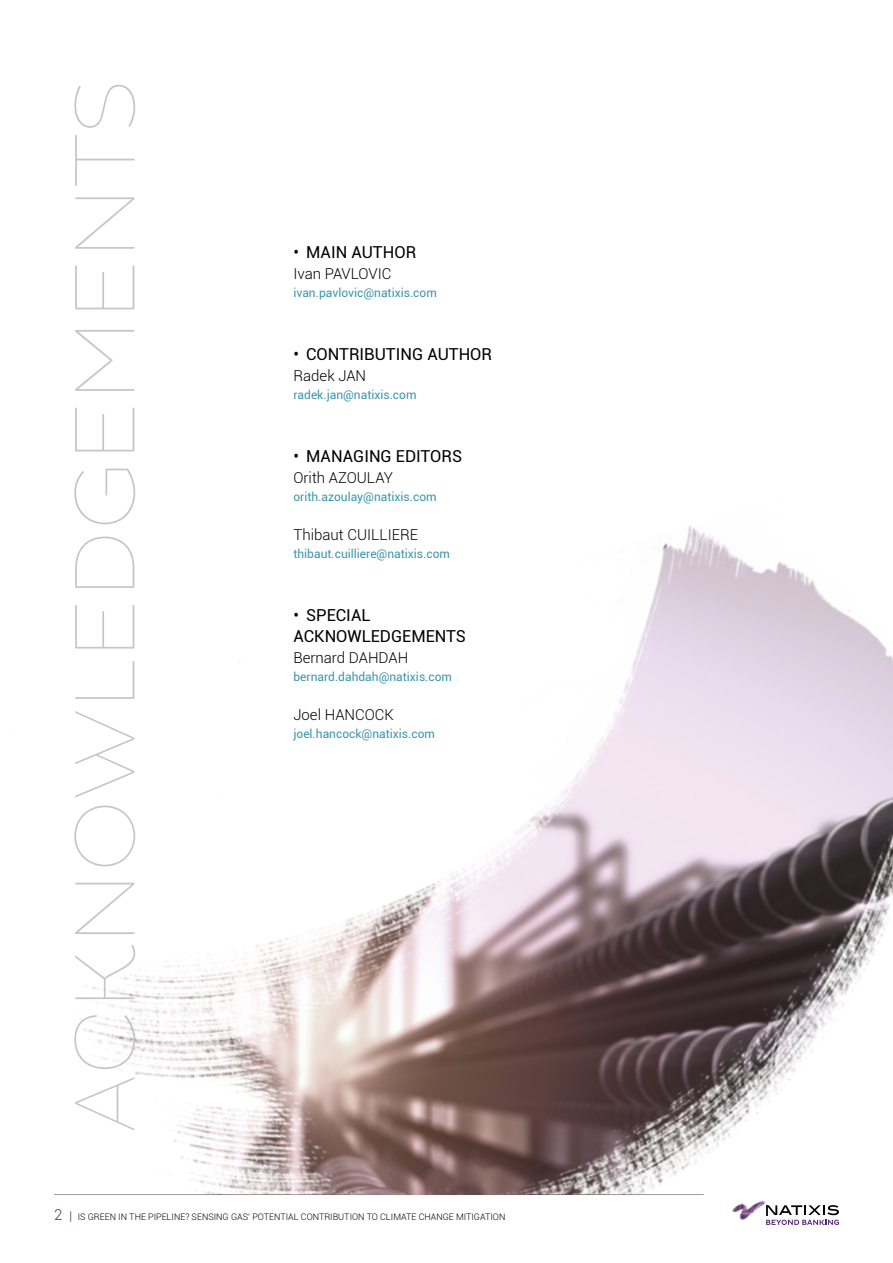
<style>
.page{position:relative;width:893px;height:1263px;background:#fff}
.page>*{position:absolute;margin:0;border:0;box-sizing:border-box;transform-origin:0 0}
.t1{font:100 87px "Pluto";letter-spacing:-.005em;color:#c6c6c6}
.t2{font:16.5px/21px "Roboto";color:#000}
.t3{font:300 15px "Roboto";color:#000}
.t4{font:12px "Roboto";color:#3d95ab}
.t5{font:300 9px "Roboto";color:#000}
.s1{font-size:15px;color:#532771}
.s2{font-size:12px;color:#532771}
</style>
<div class="page">
<img style="left:732px;top:1200px;width:34px;height:20px">
<svg style="left:766px;top:1205px;width:73px;height:20px"></svg>
<hr style="left:54px;top:1194px;width:650px;height:1px;background:#9d9d9c">
<img style="left:81px;top:525px;width:812px;height:669px">
<h1 class="t1" style="left:55px;top:1133px;width:1056px;rotate:-90deg">ACKNOWLEDGEMENTS</h1>
<h2 class="t2" style="left:293px;top:241px;width:124px">• MAIN AUTHOR</h2>
<p class="t3" style="left:293px;top:263px;width:99px">Ivan PAVLOVIC</p>
<p class="t4" style="left:293px;top:284px;width:145px">ivan.pavlovic@natixis.com</p>
<h2 class="t2" style="left:293px;top:343px;width:200px">• CONTRIBUTING AUTHOR</h2>
<p class="t3" style="left:293px;top:365px;width:74px">Radek JAN</p>
<p class="t4" style="left:293px;top:386px;width:125px">radek.jan@natixis.com</p>
<h2 class="t2" style="left:293px;top:445px;width:170px">• MANAGING EDITORS</h2>
<p class="t3" style="left:293px;top:467px;width:101px">Orith AZOULAY</p>
<p class="t4" style="left:293px;top:488px;width:145px">orith.azoulay@natixis.com</p>
<p class="t3" style="left:293px;top:524px;width:126px">Thibaut CUILLIERE</p>
<p class="t4" style="left:293px;top:545px;width:158px">thibaut.cuilliere@natixis.com</p>
<h2 class="t2" style="left:293px;top:604px;width:174px">• SPECIAL<br>ACKNOWLEDGEMENTS</h2>
<p class="t3" style="left:293px;top:647px;width:116px">Bernard DAHDAH</p>
<p class="t4" style="left:293px;top:668px;width:160px">bernard.dahdah@natixis.com</p>
<p class="t3" style="left:293px;top:704px;width:102px">Joel HANCOCK</p>
<p class="t4" style="left:293px;top:725px;width:143px">joel.hancock@natixis.com</p>
<p class="t5" style="left:54px;top:1211px;width:453px"><span class="s1">2</span> <span class="s2">|</span> IS GREEN IN THE PIPELINE? SENSING GAS’ POTENTIAL CONTRIBUTION TO CLIMATE CHANGE MITIGATION</p>
</div>
